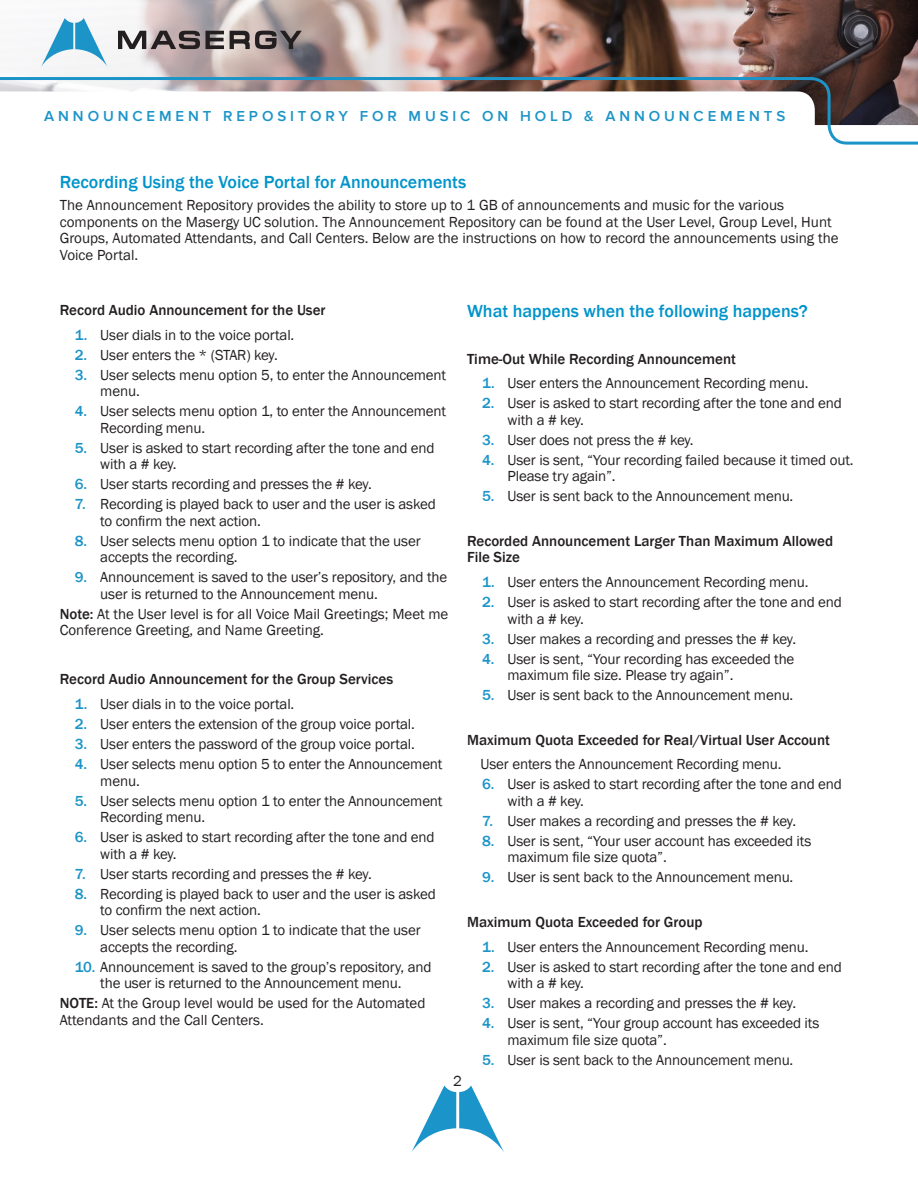
<style>
.page{position:relative;width:918px;height:1188px;background:#fff}
.page>*{position:absolute;margin:0;border:0;box-sizing:border-box;transform-origin:0 0}
.t1{font:500 18px "Franklin Gothic";color:#0094ca}
.Main_Copy{font:15px/16.5px "Franklin Gothic";letter-spacing:-.01em;color:#231f20}
.Main_Copy-2{font:500 15px/16.5px "Franklin Gothic";color:#231f20}
.t2{font:600 15px "Proxima Nova";letter-spacing:.26em;color:#1c94c8}
.number_bullets_1{font:15px "Franklin Gothic";letter-spacing:-.01em;color:#231f20}
.s1{font-weight:500;color:#1c94c8}
.s2{font-weight:500}
</style>
<div class="page">
<svg style="left:412px;top:1086px;width:92px;height:66px"></svg>
<img style="left:34px;top:0;width:884px;height:76px">
<svg style="left:0;top:76px;width:918px;height:69px"></svg>
<svg style="left:41px;top:18px;width:66px;height:49px"></svg>
<svg style="left:118px;top:31px;width:82px;height:18px"></svg>
<svg style="left:206px;top:31px;width:18px;height:18px"></svg>
<svg style="left:230px;top:31px;width:72px;height:18px"></svg>
<p class="t2" style="left:44px;top:107px;width:743px">ANNOUNCEMENT REPOSITORY FOR MUSIC ON HOLD &amp; ANNOUNCEMENTS</p>
<p class="t1" style="left:60px;top:171px;width:408px">Recording Using the Voice Portal for Announcements</p>
<p class="Main_Copy" style="left:60px;top:197px;width:780px">The Announcement Repository provides the ability to store up to 1 GB of announcements and music for the various components on the Masergy UC solution. The Announcement Repository can be found at the User Level, Group Level, Hunt Groups, Automated Attendants, and Call Centers. Below are the instructions on how to record the announcements using the Voice Portal.</p>
<p class="Main_Copy-2" style="left:60px;top:302px;width:267px">Record Audio Announcement for the User</p>
<p class="Main_Copy" style="left:75px;top:327px;width:221px"><span class="s1">1.</span> User dials in to the voice portal.</p>
<p class="Main_Copy" style="left:75px;top:347px;width:205px"><span class="s1">2.</span> User enters the * (STAR) key.</p>
<p class="Main_Copy" style="left:100px;top:367px;width:347px;text-indent:-26px"><span class="s1">3.</span> User selects menu option 5, to enter the Announcement menu.</p>
<p class="Main_Copy" style="left:100px;top:403px;width:347px;text-indent:-26px"><span class="s1">4.</span> User selects menu option 1, to enter the Announcement<br>Recording menu.</p>
<p class="Main_Copy" style="left:100px;top:440px;width:336px;text-indent:-26px"><span class="s1">5.</span> User is asked to start recording after the tone and end with a # key.</p>
<p class="Main_Copy" style="left:75px;top:476px;width:298px"><span class="s1">6.</span> User starts recording and presses the # key.</p>
<p class="Main_Copy" style="left:100px;top:496px;width:337px;text-indent:-26px"><span class="s1">7.</span> Recording is played back to user and the user is asked to confirm the next action.</p>
<p class="Main_Copy" style="left:100px;top:533px;width:322px;text-indent:-26px"><span class="s1">8.</span> User selects menu option 1 to indicate that the user accepts the recording.</p>
<p class="Main_Copy" style="left:100px;top:569px;width:348px;text-indent:-26px"><span class="s1">9.</span> Announcement is saved to the user’s repository, and the user is returned to the Announcement menu.</p>
<p class="Main_Copy" style="left:60px;top:606px;width:390px"><span class="s2">Note:</span> At the User level is for all Voice Mail Greetings; Meet me<br>Conference Greeting, and Name Greeting.</p>
<p class="Main_Copy-2" style="left:60px;top:671px;width:335px">Record Audio Announcement for the Group Services</p>
<p class="Main_Copy" style="left:75px;top:696px;width:221px"><span class="s1">1.</span> User dials in to the voice portal.</p>
<p class="Main_Copy" style="left:75px;top:716px;width:342px"><span class="s1">2.</span> User enters the extension of the group voice portal.</p>
<p class="Main_Copy" style="left:75px;top:736px;width:342px"><span class="s1">3.</span> User enters the password of the group voice portal.</p>
<p class="Main_Copy" style="left:100px;top:756px;width:344px;text-indent:-26px"><span class="s1">4.</span> User selects menu option 5 to enter the Announcement menu.</p>
<p class="Main_Copy" style="left:100px;top:793px;width:344px;text-indent:-26px"><span class="s1">5.</span> User selects menu option 1 to enter the Announcement<br>Recording menu.</p>
<p class="Main_Copy" style="left:100px;top:829px;width:336px;text-indent:-26px"><span class="s1">6.</span> User is asked to start recording after the tone and end with a # key.</p>
<p class="Main_Copy" style="left:75px;top:866px;width:298px"><span class="s1">7.</span> User starts recording and presses the # key.</p>
<p class="Main_Copy" style="left:100px;top:886px;width:337px;text-indent:-26px"><span class="s1">8.</span> Recording is played back to user and the user is asked to confirm the next action.</p>
<p class="Main_Copy" style="left:100px;top:922px;width:322px;text-indent:-26px"><span class="s1">9.</span> User selects menu option 1 to indicate that the user accepts the recording.</p>
<p class="Main_Copy" style="left:75px;top:959px;width:358px;text-align:center"><span class="s1">10.</span> Announcement is saved to the group’s repository, and the user is returned to the Announcement menu.</p>
<p class="Main_Copy" style="left:60px;top:995px;width:367px"><span class="s2">NOTE:</span> At the Group level would be used for the Automated<br>Attendants and the Call Centers.</p>
<p class="t1" style="left:467px;top:300px;width:342px">What happens when the following happens?</p>
<p class="Main_Copy-2" style="left:467px;top:351px;width:270px">Time-Out While Recording Announcement</p>
<p class="Main_Copy" style="left:482px;top:375px;width:328px"><span class="s1">1.</span> User enters the Announcement Recording menu.</p>
<p class="Main_Copy" style="left:508px;top:395px;width:336px;text-indent:-26px"><span class="s1">2.</span> User is asked to start recording after the tone and end with a # key.</p>
<p class="Main_Copy" style="left:482px;top:432px;width:213px"><span class="s1">3.</span> User does not press the # key.</p>
<p class="Main_Copy" style="left:508px;top:452px;width:348px;text-indent:-26px"><span class="s1">4.</span> User is sent, “Your recording failed because it timed out.<br>Please try again”.</p>
<p class="Main_Copy" style="left:482px;top:488px;width:313px"><span class="s1">5.</span> User is sent back to the Announcement menu.</p>
<p class="Main_Copy-2" style="left:467px;top:533px;width:368px">Recorded Announcement Larger Than Maximum Allowed<br>File Size</p>
<p class="Main_Copy" style="left:482px;top:574px;width:328px"><span class="s1">1.</span> User enters the Announcement Recording menu.</p>
<p class="Main_Copy" style="left:508px;top:594px;width:336px;text-indent:-26px"><span class="s1">2.</span> User is asked to start recording after the tone and end with a # key.</p>
<p class="Main_Copy" style="left:482px;top:631px;width:316px"><span class="s1">3.</span> User makes a recording and presses the # key.</p>
<p class="Main_Copy" style="left:508px;top:651px;width:288px;text-indent:-26px"><span class="s1">4.</span> User is sent, “Your recording has exceeded the maximum file size. Please try again”.</p>
<p class="Main_Copy" style="left:482px;top:687px;width:313px"><span class="s1">5.</span> User is sent back to the Announcement menu.</p>
<p class="Main_Copy-2" style="left:467px;top:732px;width:364px">Maximum Quota Exceeded for Real/Virtual User Account</p>
<p class="number_bullets_1" style="left:481px;top:755px;width:302px">User enters the Announcement Recording menu.</p>
<p class="Main_Copy" style="left:508px;top:776px;width:336px;text-indent:-26px"><span class="s1">6.</span> User is asked to start recording after the tone and end with a # key.</p>
<p class="Main_Copy" style="left:482px;top:813px;width:316px"><span class="s1">7.</span> User makes a recording and presses the # key.</p>
<p class="Main_Copy" style="left:508px;top:833px;width:305px;text-indent:-26px"><span class="s1">8.</span> User is sent, “Your user account has exceeded its maximum file size quota”.</p>
<p class="Main_Copy" style="left:482px;top:869px;width:313px"><span class="s1">9.</span> User is sent back to the Announcement menu.</p>
<p class="Main_Copy-2" style="left:467px;top:914px;width:237px">Maximum Quota Exceeded for Group</p>
<p class="Main_Copy" style="left:482px;top:939px;width:328px"><span class="s1">1.</span> User enters the Announcement Recording menu.</p>
<p class="Main_Copy" style="left:508px;top:959px;width:336px;text-indent:-26px"><span class="s1">2.</span> User is asked to start recording after the tone and end with a # key.</p>
<p class="Main_Copy" style="left:482px;top:995px;width:316px"><span class="s1">3.</span> User makes a recording and presses the # key.</p>
<p class="Main_Copy" style="left:508px;top:1015px;width:313px;text-indent:-26px"><span class="s1">4.</span> User is sent, “Your group account has exceeded its maximum file size quota”.</p>
<p class="Main_Copy" style="left:482px;top:1052px;width:313px"><span class="s1">5.</span> User is sent back to the Announcement menu.</p>
<p class="Main_Copy" style="left:453px;top:1073px;width:10px">2</p>
</div>
